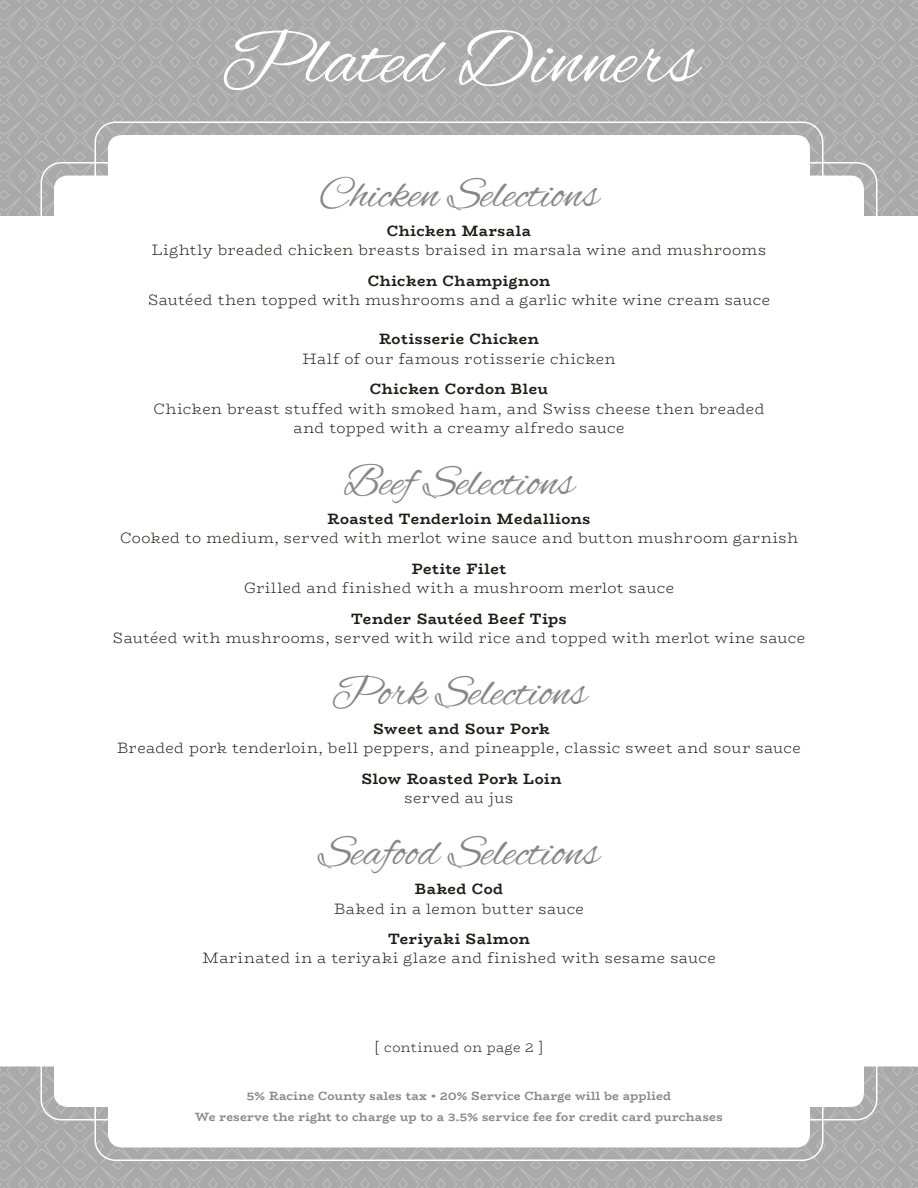
<style>
.page{position:relative;width:918px;height:1188px;background:#fff}
.page>*{position:absolute;margin:0;border:0;box-sizing:border-box;transform-origin:0 0}
.t1{font:81px "Alex Brush";color:#fff}
.t2{font:45px "Alex Brush";color:#878788}
.t3{font:300 15px/19.5px "Bio Rhyme";letter-spacing:.035em;color:#1c1c1a;text-align:center}
.t4{font:700 15px/19.5px "Bio Rhyme";letter-spacing:.03em;color:#1c1c1a;text-align:center}
.t5{font:300 13.5px "Bio Rhyme";letter-spacing:.03em;color:#1c1c1a}
.t6{font:700 12px "Bio Rhyme";letter-spacing:.025em;color:#878788}
.s1{font-weight:700}
.s2{font-weight:300}
.s3{font-size:15px}
</style>
<div class="page">
<svg style="left:0;top:0;width:918px;height:216px;fill:#ababac"></svg>
<svg style="left:0;top:1066px;width:918px;height:122px"></svg>
<p class="t1" style="left:220px;top:15px;width:479px">Plated Dinners</p>
<p class="t2" style="left:319px;top:169px;width:281px">Chicken Selections</p>
<p class="t3" style="left:152px;top:221px;width:616px"><span class="s1">Chicken Marsala<br></span>Lightly breaded chicken breasts braised in marsala wine and mushrooms</p>
<p class="t3" style="left:148px;top:271px;width:623px"><span class="s1">Chicken Champignon<br></span>Sautéed then topped with mushrooms and a garlic white wine cream sauce</p>
<p class="t3" style="left:302px;top:329px;width:315px"><span class="s1">Rotisserie Chicken<br></span>Half of our famous rotisserie chicken</p>
<p class="t3" style="left:154px;top:379px;width:612px"><span class="s1">Chicken Cordon Bleu<br></span>Chicken breast stuffed with smoked ham, and Swiss cheese then breaded and topped with a creamy alfredo sauce</p>
<p class="t2" style="left:344px;top:457px;width:232px">Beef Selections</p>
<p class="t3" style="left:120px;top:509px;width:679px"><span class="s1">Roasted Tenderloin Medallions<br></span>Cooked to medium, served with merlot wine sauce and button mushroom garnish</p>
<p class="t3" style="left:244px;top:559px;width:431px"><span class="s1">Petite Filet<br></span>Grilled and finished with a mushroom merlot sauce</p>
<p class="t3" style="left:113px;top:608px;width:694px"><span class="s1">Tender Sautéed Beef Tips<br></span>Sautéed with mushrooms, served with wild rice and topped with merlot wine sauce</p>
<p class="t2" style="left:331px;top:667px;width:257px">Pork Selections</p>
<p class="t3" style="left:117px;top:719px;width:685px"><span class="s1">Sweet and Sour Pork<br></span>Breaded pork tenderloin, bell peppers, and pineapple, classic sweet and sour sauce</p>
<p class="t4" style="left:362px;top:768px;width:201px">Slow Roasted Pork Loin <span class="s2">served au jus</span></p>
<p class="t2" style="left:319px;top:827px;width:282px">Seafood Selections</p>
<p class="t3" style="left:334px;top:879px;width:251px"><span class="s1">Baked Cod<br></span>Baked in a lemon butter sauce</p>
<p class="t3" style="left:202px;top:929px;width:515px"><span class="s1">Teriyaki Salmon<br></span>Marinated in a teriyaki glaze and finished with sesame sauce</p>
<p class="t5" style="left:374px;top:1036px;width:171px"><span class="s3">[</span> continued on page 2 <span class="s3">]</span></p>
<p class="t6" style="left:247px;top:1086px;width:426px">5% Racine County sales tax • 20% Service Charge will be applied</p>
<p class="t6" style="left:195px;top:1107px;width:529px">We reserve the right to charge up to a 3.5% service fee for credit card purchases</p>
</div>
